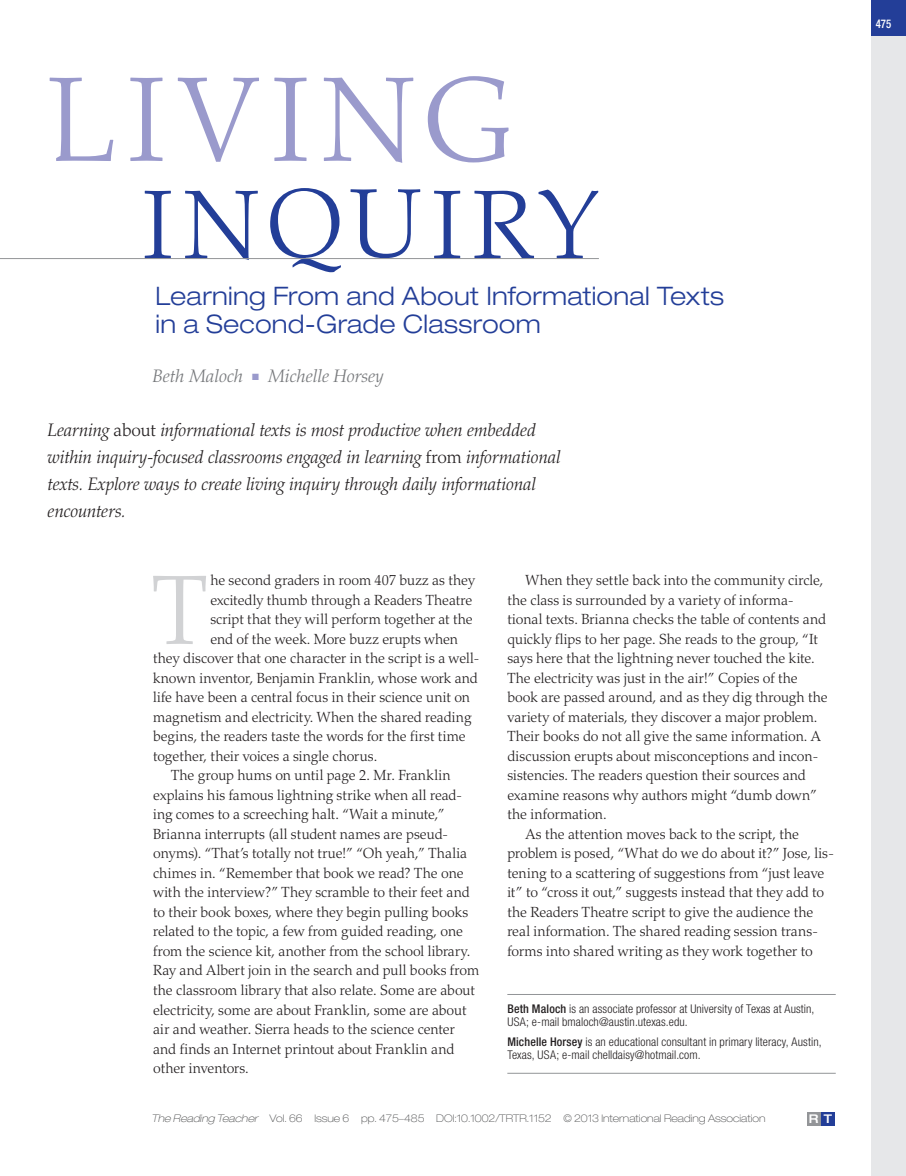
<style>
.page{position:relative;width:906px;height:1176px;background:#fff}
.page>*{position:absolute;margin:0;border:0;box-sizing:border-box;transform-origin:0 0}
.t1{font:300 120px "Palatino LT Std";letter-spacing:.11em;color:#9a9acc}
.t2{font:300 98.25px "Palatino LT Std";color:#d1d2d4}
.t3{font:300 97.5px "Palatino LT Std";letter-spacing:.09em;color:#233e98}
.t4{font:300 expanded 25.5px/28.5px "Helvetica Neue LT Std";letter-spacing:.01em;color:#233e98}
.t5{font:italic 300 18px/27px "Palatino LT Std";letter-spacing:-.005em;color:#231f20}
.t6{font:italic 300 18px "Palatino LT Std";color:#76787b}
.t7{font:300 14.7px "Palatino LT Std";letter-spacing:-.005em;color:#231f20}
.t8{font:300 condensed 12px/13.5px "Helvetica Neue LT Std";letter-spacing:.005em;color:#231f20}
.t9{font:500 condensed 12px "Helvetica Neue LT Std";color:#fff;scale:.9 1}
.t10{font:500 expanded 12px "Helvetica Neue LT Std";color:#fff}
.t11{font:100 expanded 10.5px "Helvetica Neue LT Std";color:#4b4c4d}
.s1{color:#9a9acc}
.s2{font-style:normal}
.s3{font-weight:500}
.s4{font-style:italic}
</style>
<div class="page">
<div style="left:871px;top:0;width:34px;height:1175px;background:#e6e7e9"></div>
<div style="left:871px;top:0;width:34px;height:36px;background:#233e98"></div>
<div style="left:806px;top:1111px;width:14px;height:14px;background:#939598"></div>
<div style="left:820px;top:1112px;width:14px;height:13px;background:#233e98"></div>
<hr style="left:0;top:258px;width:598px;height:1px;background:#939598">
<hr style="left:507px;top:994px;width:328px;height:1px;background:#939598">
<hr style="left:507px;top:1072px;width:328px;height:1px;background:#939598">
<h1 class="t1" style="left:47px;top:74px;width:468px">LIVING</h1>
<h3 class="t3" style="left:143px;top:188px;width:455px">INQUIRY</h3>
<h3 class="t4" style="left:155px;top:284px;width:570px">Learning From and About Informational Texts in a Second-Grade Classroom</h3>
<p class="t6" style="left:152px;top:369px;width:233px">Beth Maloch <span class="s1">■</span> Michelle Horsey</p>
<p class="t5" style="left:47px;top:418px;width:514px">Learning <span class="s2">about</span> informational texts is most productive when embedded within inquiry-focused classrooms engaged in learning <span class="s2">from</span> informational texts. Explore ways to create living inquiry through daily informational encounters.</p>
<h2 class="t2" style="left:153px;top:573px;width:55px">T</h2>
<p class="t7" style="left:210px;top:574px;width:266px">he second graders in room 407 buzz as they</p>
<p class="t7" style="left:210px;top:594px;width:263px">excitedly thumb through a Readers Theatre</p>
<p class="t7" style="left:210px;top:613px;width:264px">script that they will perform together at the</p>
<p class="t7" style="left:210px;top:633px;width:249px">end of the week. More buzz erupts when</p>
<p class="t7" style="left:153px;top:652px;width:328px">they discover that one character in the script is a well-</p>
<p class="t7" style="left:153px;top:672px;width:326px">known inventor, Benjamin Franklin, whose work and</p>
<p class="t7" style="left:153px;top:691px;width:318px">life have been a central focus in their science unit on</p>
<p class="t7" style="left:153px;top:711px;width:320px">magnetism and electricity. When the shared reading</p>
<p class="t7" style="left:153px;top:730px;width:314px">begins, the readers taste the words for the first time</p>
<p class="t7" style="left:153px;top:750px;width:226px">together, their voices a single chorus.</p>
<p class="t7" style="left:171px;top:769px;width:281px">The group hums on until page 2. Mr. Franklin</p>
<p class="t7" style="left:153px;top:789px;width:310px">explains his famous lightning strike when all read-</p>
<p class="t7" style="left:153px;top:808px;width:293px">ing comes to a screeching halt. “Wait a minute,”</p>
<p class="t7" style="left:153px;top:828px;width:297px">Brianna interrupts (all student names are pseud-</p>
<p class="t7" style="left:153px;top:847px;width:315px">onyms). “That’s totally not true!” “Oh yeah,” Thalia</p>
<p class="t7" style="left:153px;top:867px;width:312px">chimes in. “Remember that book we read? The one</p>
<p class="t7" style="left:153px;top:886px;width:318px">with the interview?” They scramble to their feet and</p>
<p class="t7" style="left:153px;top:906px;width:316px">to their book boxes, where they begin pulling books</p>
<p class="t7" style="left:153px;top:925px;width:311px">related to the topic, a few from guided reading, one</p>
<p class="t7" style="left:153px;top:945px;width:319px">from the science kit, another from the school library.</p>
<p class="t7" style="left:153px;top:964px;width:328px">Ray and Albert join in the search and pull books from</p>
<p class="t7" style="left:153px;top:984px;width:323px">the classroom library that also relate. Some are about</p>
<p class="t7" style="left:153px;top:1003px;width:315px">electricity, some are about Franklin, some are about</p>
<p class="t7" style="left:153px;top:1023px;width:303px">air and weather. Sierra heads to the science center</p>
<p class="t7" style="left:153px;top:1042px;width:303px">and finds an Internet printout about Franklin and</p>
<p class="t7" style="left:153px;top:1062px;width:97px">other inventors.</p>
<p class="t7" style="left:525px;top:574px;width:299px">When they settle back into the community circle,</p>
<p class="t7" style="left:507px;top:594px;width:288px">the class is surrounded by a variety of informa-</p>
<p class="t7" style="left:507px;top:613px;width:320px">tional texts. Brianna checks the table of contents and</p>
<p class="t7" style="left:507px;top:633px;width:312px">quickly flips to her page. She reads to the group, “It</p>
<p class="t7" style="left:507px;top:652px;width:309px">says here that the lightning never touched the kite.</p>
<p class="t7" style="left:507px;top:672px;width:292px">The electricity was just in the air!” Copies of the</p>
<p class="t7" style="left:507px;top:691px;width:322px">book are passed around, and as they dig through the</p>
<p class="t7" style="left:507px;top:711px;width:311px">variety of materials, they discover a major problem.</p>
<p class="t7" style="left:507px;top:730px;width:315px">Their books do not all give the same information. A</p>
<p class="t7" style="left:507px;top:750px;width:312px">discussion erupts about misconceptions and incon-</p>
<p class="t7" style="left:507px;top:769px;width:300px">sistencies. The readers question their sources and</p>
<p class="t7" style="left:507px;top:789px;width:311px">examine reasons why authors might “dumb down”</p>
<p class="t7" style="left:507px;top:808px;width:101px">the information.</p>
<p class="t7" style="left:525px;top:828px;width:275px">As the attention moves back to the script, the</p>
<p class="t7" style="left:507px;top:847px;width:328px">problem is posed, “What do we do about it?” Jose, lis-</p>
<p class="t7" style="left:507px;top:867px;width:318px">tening to a scattering of suggestions from “just leave</p>
<p class="t7" style="left:507px;top:886px;width:318px">it” to “cross it out,” suggests instead that they add to</p>
<p class="t7" style="left:507px;top:906px;width:307px">the Readers Theatre script to give the audience the</p>
<p class="t7" style="left:507px;top:925px;width:312px">real information. The shared reading session trans-</p>
<p class="t7" style="left:507px;top:945px;width:307px">forms into shared writing as they work together to</p>
<p class="t8" style="left:507px;top:1002px;width:308px"><span class="s3">Beth Maloch</span> is an associate professor at University of Texas at Austin,<br>USA; e-mail bmaloch@austin.utexas.edu.</p>
<p class="t8" style="left:507px;top:1035px;width:316px"><span class="s3">Michelle Horsey</span> is an educational consultant in primary literacy, Austin,<br>Texas, USA; e-mail chelldaisy@hotmail.com.</p>
<p class="t11" style="left:151px;top:1114px;width:615px"><span class="s4">The Reading Teacher</span> Vol. 66 Issue 6 pp. 475–485 DOI:10.1002/TRTR.1152 © 2013 International Reading Association</p>
<p class="t10" style="left:808px;top:1114px;width:25px">R T</p>
<p class="t9" style="left:875px;top:19px;width:19px">475</p>
</div>
